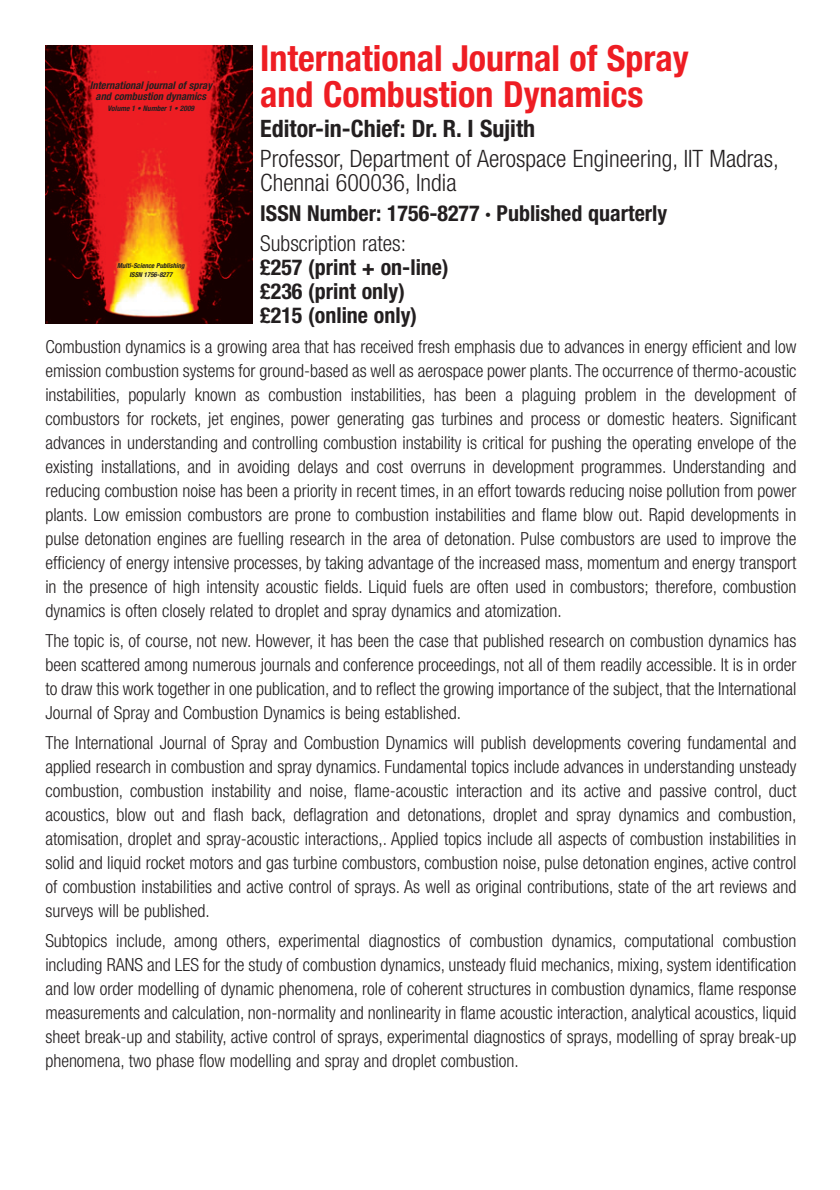
<style>
.page{position:relative;width:840px;height:1190px;background:#fff}
.page>*{position:absolute;margin:0;border:0;box-sizing:border-box;transform-origin:0 0}
.t1{font:700 condensed 36px/36px "Helvetica Neue";color:#ee1d23}
.t2{font:300 condensed 24px/24px "Helvetica Neue";color:#231f20}
.t3{font:700 condensed 24px "Helvetica Neue";color:#231f20}
.t4{font:700 condensed 22px/24px "Helvetica Neue";color:#231f20}
.t5{font:300 condensed 22px "Helvetica Neue";color:#231f20}
.t6{font:300 condensed 18px/24px "Helvetica Neue";color:#231f20;text-align:justify}
.t7{font:italic 700 condensed 10.6px/11.4px "Helvetica Neue";color:#231f20;text-align:center}
.t8{font:italic 700 condensed 7.6px "Helvetica Neue";color:#231f20}
.t9{font:italic 700 condensed 6.8px/9px "Helvetica Neue";color:#231f20;text-align:center}
</style>
<div class="page">
<img style="left:45px;top:45px;width:207px;height:278px">
<h1 class="t1" style="left:260px;top:43px;width:430px">International Journal of Spray and Combustion Dynamics</h1>
<h2 class="t3" style="left:260px;top:120px;width:276px">Editor-in-Chief: Dr. R. I Sujith</h2>
<h2 class="t2" style="left:260px;top:149px;width:520px">Professor, Department of Aerospace Engineering, IIT Madras,<br>Chennai 600036, India</h2>
<p class="t4" style="left:260px;top:203px;width:408px">ISSN Number: 1756-8277 · Published quarterly</p>
<p class="t5" style="left:260px;top:235px;width:147px">Subscription rates:</p>
<p class="t4" style="left:260px;top:257px;width:190px">£257 (print + on-line) £236 (print only) £215 (online only)</p>
<p class="t6" style="left:45px;top:336px;width:753px">Combustion dynamics is a growing area that has received fresh emphasis due to advances in energy efficient and low emission combustion systems for ground-based as well as aerospace power plants. The occurrence of thermo-acoustic instabilities, popularly known as combustion instabilities, has been a plaguing problem in the development of combustors for rockets, jet engines, power generating gas turbines and process or domestic heaters. Significant advances in understanding and controlling combustion instability is critical for pushing the operating envelope of the existing installations, and in avoiding delays and cost overruns in development programmes. Understanding and reducing combustion noise has been a priority in recent times, in an effort towards reducing noise pollution from power plants. Low emission combustors are prone to combustion instabilities and flame blow out. Rapid developments in pulse detonation engines are fuelling research in the area of detonation. Pulse combustors are used to improve the efficiency of energy intensive processes, by taking advantage of the increased mass, momentum and energy transport in the presence of high intensity acoustic fields. Liquid fuels are often used in combustors; therefore, combustion dynamics is often closely related to droplet and spray dynamics and atomization.</p>
<p class="t6" style="left:45px;top:630px;width:753px">The topic is, of course, not new. However, it has been the case that published research on combustion dynamics has been scattered among numerous journals and conference proceedings, not all of them readily accessible. It is in order to draw this work together in one publication, and to reflect the growing importance of the subject, that the International Journal of Spray and Combustion Dynamics is being established.</p>
<p class="t6" style="left:45px;top:732px;width:753px">The International Journal of Spray and Combustion Dynamics will publish developments covering fundamental and applied research in combustion and spray dynamics. Fundamental topics include advances in understanding unsteady combustion, combustion instability and noise, flame-acoustic interaction and its active and passive control, duct acoustics, blow out and flash back, deflagration and detonations, droplet and spray dynamics and combustion, atomisation, droplet and spray-acoustic interactions,. Applied topics include all aspects of combustion instabilities in solid and liquid rocket motors and gas turbine combustors, combustion noise, pulse detonation engines, active control of combustion instabilities and active control of sprays. As well as original contributions, state of the art reviews and surveys will be published.</p>
<p class="t6" style="left:45px;top:930px;width:753px">Subtopics include, among others, experimental diagnostics of combustion dynamics, computational combustion including RANS and LES for the study of combustion dynamics, unsteady fluid mechanics, mixing, system identification and low order modelling of dynamic phenomena, role of coherent structures in combustion dynamics, flame response measurements and calculation, non-normality and nonlinearity in flame acoustic interaction, analytical acoustics, liquid sheet break-up and stability, active control of sprays, experimental diagnostics of sprays, modelling of spray break-up phenomena, two phase flow modelling and spray and droplet combustion.</p>
<p class="t7" style="left:90px;top:80px;width:124px">International journal of spray and combustion dynamics</p>
<p class="t8" style="left:108px;top:106px;width:88px">Volume 1 • Number 1 • 2009</p>
<p class="t9" style="left:117px;top:262px;width:69px">Multi-Science Publishing<br>ISSN 1756-8277</p>
</div>
